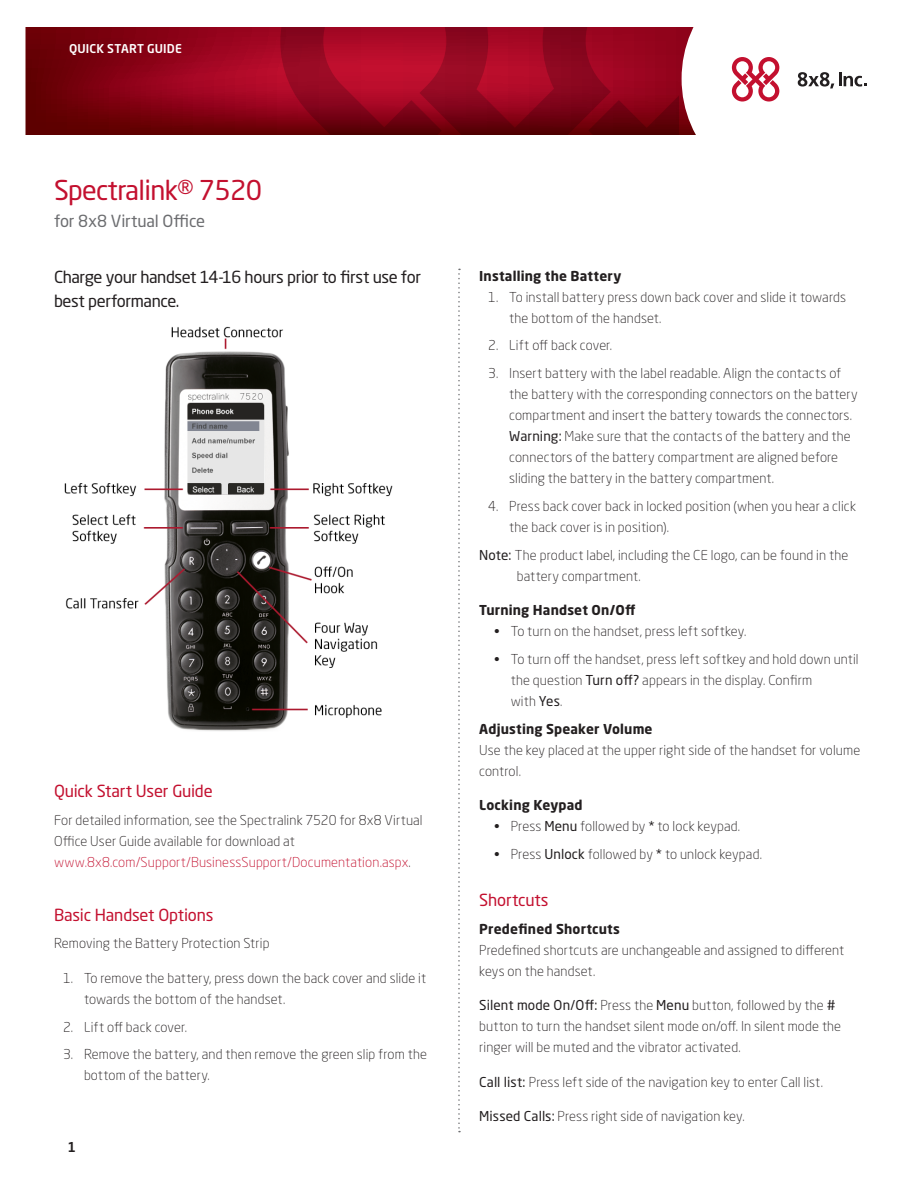
<style>
.page{position:relative;width:918px;height:1188px;background:#fff}
.page>*{position:absolute;margin:0;border:0;box-sizing:border-box;transform-origin:0 0}
.Head1{font:27px "Neo Sans Std";letter-spacing:-.025em;color:#c3102f}
.Intro_11_Black_Regul{font:16.5px/24px "Neo Sans Std";letter-spacing:-.025em;color:#231f20}
.Head2_Red{font:16.5px "Neo Sans Std";letter-spacing:-.01em;color:#c3102f}
.Head1-2{font:16.5px "Neo Sans Std";letter-spacing:-.005em;color:#6c6d70}
.Body9{font:300 13.5px/21px "Neo Sans Std";letter-spacing:.01em;color:#231f20}
.Head3{font:700 13.5px "Neo Sans Std";letter-spacing:.015em;color:#231f20}
.Note_9_Black_Light{font:300 13.5px/21px "Neo Sans Std";letter-spacing:.015em;color:#231f20}
.Page_Number_9_Medium{font:500 13.5px "Neo Sans Std";color:#231f20}
.t1{font:500 12px "Neo Sans Std";letter-spacing:.015em;color:#fff}
.s1{color:#c3102f}
.s2{font-weight:400}
</style>
<div class="page">
<svg style="left:26px;top:27px;width:254px;height:108px;background:#830212"></svg>
<svg style="left:280px;top:27px;width:587px;height:108px"></svg>
<svg style="left:458px;top:269px;width:2px;height:863px"></svg>
<img style="left:64px;top:326px;width:329px;height:405px">
<p class="t1" style="left:69px;top:41px;width:114px">QUICK START GUIDE</p>
<p class="Head1" style="left:54px;top:174px;width:210px">Spectralink® 7520</p>
<p class="Head1-2" style="left:54px;top:211px;width:153px">for 8x8 Virtual Office</p>
<p class="Intro_11_Black_Regul" style="left:54px;top:265px;width:368px">Charge your handset 14-16 hours prior to first use for best performance.</p>
<p class="Head2_Red" style="left:54px;top:781px;width:160px">Quick Start User Guide</p>
<p class="Body9" style="left:54px;top:809px;width:370px">For detailed information, see the Spectralink 7520 for 8x8 Virtual<br>Office User Guide available for download at <span class="s1">www.8x8.com/Support/BusinessSupport/Documentation.aspx</span>.</p>
<p class="Head2_Red" style="left:54px;top:904px;width:161px">Basic Handset Options</p>
<p class="Body9" style="left:54px;top:933px;width:217px">Removing the Battery Protection Strip</p>
<p class="Body9" style="left:84px;top:967px;width:344px;text-indent:-21px">1. To remove the battery, press down the back cover and slide it towards the bottom of the handset.</p>
<p class="Body9" style="left:63px;top:1016px;width:125px">2. Lift off back cover.</p>
<p class="Body9" style="left:84px;top:1044px;width:345px;text-indent:-21px">3. Remove the battery, and then remove the green slip from the bottom of the battery.</p>
<p class="Page_Number_9_Medium" style="left:68px;top:1138px;width:10px">1</p>
<p class="Head3" style="left:479px;top:267px;width:144px">Installing the Battery</p>
<p class="Body9" style="left:509px;top:286px;width:338px;text-indent:-21px">1. To install battery press down back cover and slide it towards the bottom of the handset.</p>
<p class="Body9" style="left:488px;top:335px;width:125px">2. Lift off back cover.</p>
<p class="Body9" style="left:509px;top:363px;width:350px;text-indent:-21px">3. Insert battery with the label readable. Align the contacts of the battery with the corresponding connectors on the battery compartment and insert the battery towards the connectors.<br><span class="s2">Warning:</span> Make sure that the contacts of the battery and the connectors of the battery compartment are aligned before sliding the battery in the battery compartment.</p>
<p class="Body9" style="left:509px;top:495px;width:348px;text-indent:-21px">4. Press back cover back in locked position (when you hear a click the back cover is in position).</p>
<p class="Note_9_Black_Light" style="left:517px;top:544px;width:333px;text-indent:-38px"><span class="s2">Note:</span> The product label, including the CE logo, can be found in the battery compartment.</p>
<p class="Head3" style="left:479px;top:601px;width:158px">Turning Handset On/Off</p>
<p class="Body9" style="left:494px;top:621px;width:254px">• To turn on the handset, press left softkey.</p>
<p class="Body9" style="left:511px;top:648px;width:349px;text-indent:-16px">• To turn off the handset, press left softkey and hold down until the question <span class="s2">Turn off?</span> appears in the display. Confirm<br>with <span class="s2">Yes</span>.</p>
<p class="Head3" style="left:479px;top:720px;width:175px">Adjusting Speaker Volume</p>
<p class="Body9" style="left:479px;top:739px;width:382px">Use the key placed at the upper right side of the handset for volume control.</p>
<p class="Head3" style="left:479px;top:796px;width:105px">Locking Keypad</p>
<p class="Body9" style="left:494px;top:816px;width:247px">• Press <span class="s2">Menu</span> followed by <span class="s2">*</span> to lock keypad.</p>
<p class="Body9" style="left:494px;top:843px;width:269px">• Press <span class="s2">Unlock</span> followed by <span class="s2">*</span> to unlock keypad.</p>
<p class="Head2_Red" style="left:479px;top:890px;width:71px">Shortcuts</p>
<p class="Head3" style="left:479px;top:920px;width:142px">Predefined Shortcuts</p>
<p class="Body9" style="left:479px;top:939px;width:367px">Predefined shortcuts are unchangeable and assigned to different keys on the handset.</p>
<p class="Body9" style="left:479px;top:995px;width:363px"><span class="s2">Silent mode On/Off:</span> Press the <span class="s2">Menu</span> button, followed by the <span class="s2"># </span>button to turn the handset silent mode on/off. In silent mode the ringer will be muted and the vibrator activated.</p>
<p class="Body9" style="left:479px;top:1071px;width:345px"><span class="s2">Call list:</span> Press left side of the navigation key to enter Call list.</p>
<p class="Body9" style="left:479px;top:1106px;width:267px"><span class="s2">Missed Calls:</span> Press right side of navigation key.</p>
</div>
